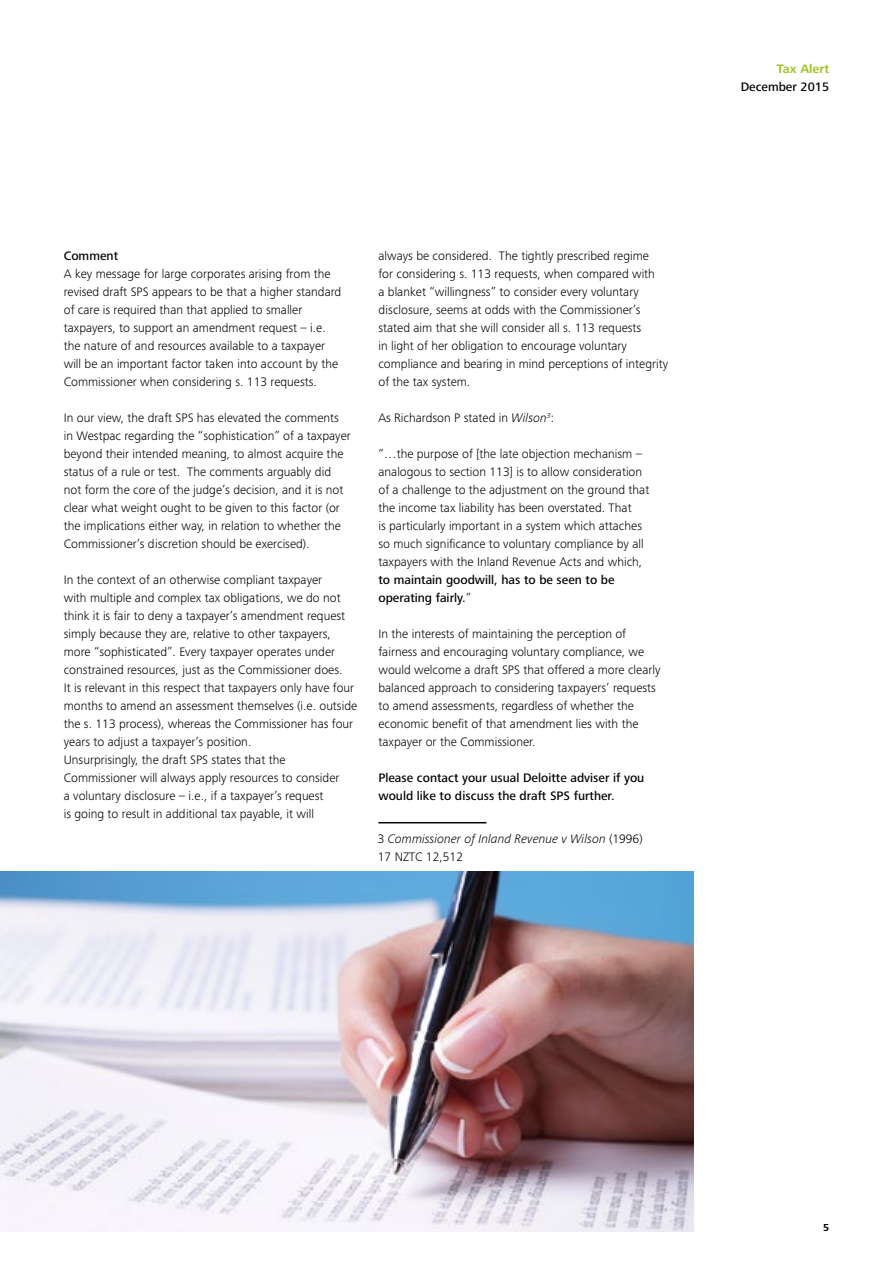
<style>
.page{position:relative;width:893px;height:1263px;background:#fff}
.page>*{position:absolute;margin:0;border:0;box-sizing:border-box;transform-origin:0 0}
.t1{font:300 12.75px/18px "Frutiger Next Pro";color:#000}
.t2{font:500 12.75px/18px "Frutiger Next Pro";color:#000}
.t3{font:italic 300 12.75px/18px "Frutiger Next Pro";color:#000}
.t4{font:700 12.75px "Frutiger Next Pro";color:#a4c52d}
.t5{font:700 10.5px "Frutiger Next Pro";color:#000}
.s1{font-style:italic}
.s2{font-weight:300}
.s3{font-style:normal}
</style>
<div class="page">
<hr style="left:378px;top:822px;width:108px;height:1px;background:#000">
<img style="left:0;top:871px;width:693px;height:360px">
<p class="t2" style="left:64px;top:247px;width:56px">Comment</p>
<p class="t1" style="left:64px;top:265px;width:279px">A key message for large corporates arising from the revised draft SPS appears to be that a higher standard of care is required than that applied to smaller taxpayers, to support an amendment request – i.e. the nature of and resources available to a taxpayer will be an important factor taken into account by the Commissioner when considering s. 113 requests.</p>
<p class="t1" style="left:64px;top:409px;width:288px">In our view, the draft SPS has elevated the comments in Westpac regarding the “sophistication” of a taxpayer beyond their intended meaning, to almost acquire the status of a rule or test. The comments arguably did not form the core of the judge’s decision, and it is not clear what weight ought to be given to this factor (or the implications either way, in relation to whether the Commissioner’s discretion should be exercised).</p>
<p class="t1" style="left:64px;top:571px;width:295px">In the context of an otherwise compliant taxpayer<br>with multiple and complex tax obligations, we do not think it is fair to deny a taxpayer’s amendment request simply because they are, relative to other taxpayers, more “sophisticated”. Every taxpayer operates under constrained resources, just as the Commissioner does.<br>It is relevant in this respect that taxpayers only have four months to amend an assessment themselves (i.e. outside the s. 113 process), whereas the Commissioner has four years to adjust a taxpayer’s position.<br>Unsurprisingly, the draft SPS states that the Commissioner will always apply resources to consider<br>a voluntary disclosure – i.e., if a taxpayer’s request<br>is going to result in additional tax payable, it will</p>
<p class="t1" style="left:378px;top:247px;width:291px">always be considered. The tightly prescribed regime<br>for considering s. 113 requests, when compared with<br>a blanket “willingness” to consider every voluntary disclosure, seems at odds with the Commissioner’s stated aim that she will consider all s. 113 requests<br>in light of her obligation to encourage voluntary compliance and bearing in mind perceptions of integrity of the tax system.</p>
<p class="t1" style="left:378px;top:409px;width:177px">As Richardson P stated in <span class="s1">Wilson</span><sup>3</sup>:</p>
<p class="t1" style="left:378px;top:445px;width:272px">“…the purpose of [the late objection mechanism – analogous to section 113] is to allow consideration of a challenge to the adjustment on the ground that the income tax liability has been overstated. That<br>is particularly important in a system which attaches so much significance to voluntary compliance by all taxpayers with the Inland Revenue Acts and which,</p>
<p class="t2" style="left:378px;top:571px;width:238px">to maintain goodwill, has to be seen to be operating fairly.<span class="s2">”</span></p>
<p class="t1" style="left:378px;top:625px;width:284px">In the interests of maintaining the perception of fairness and encouraging voluntary compliance, we would welcome a draft SPS that offered a more clearly balanced approach to considering taxpayers’ requests to amend assessments, regardless of whether the economic benefit of that amendment lies with the taxpayer or the Commissioner.</p>
<p class="t2" style="left:378px;top:769px;width:267px">Please contact your usual Deloitte adviser if you would like to discuss the draft SPS further.</p>
<p class="t3" style="left:378px;top:830px;width:266px"><span class="s3">3</span> Commissioner of Inland Revenue v Wilson <span class="s3">(1996)<br>17 NZTC 12,512</span></p>
<p class="t4" style="left:776px;top:61px;width:54px">Tax Alert</p>
<p class="t2" style="left:741px;top:78px;width:90px">December 2015</p>
<p class="t5" style="left:823px;top:1221px;width:8px">5</p>
</div>
